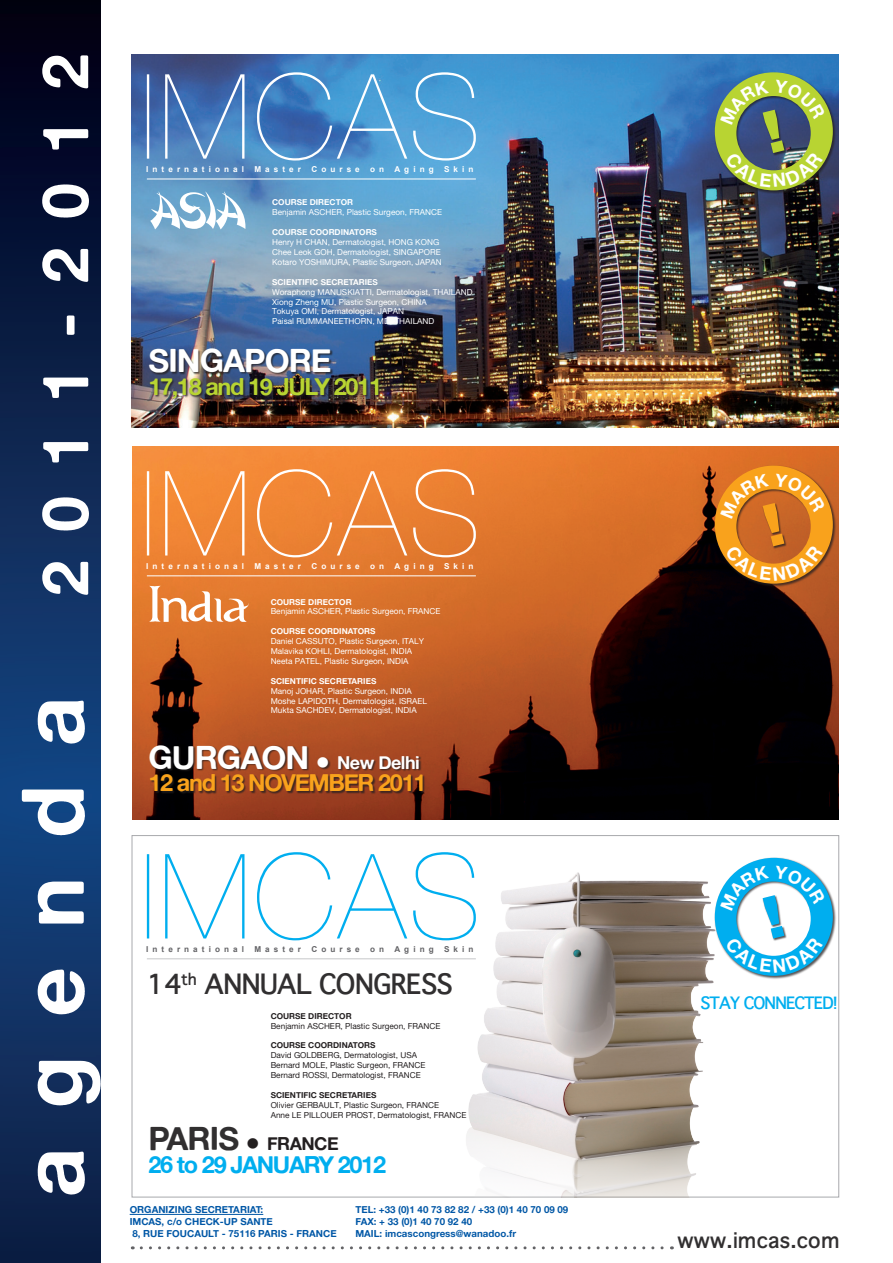
<style>
.page{position:relative;width:893px;height:1263px;background:#fff}
.page>*{position:absolute;margin:0;border:0;box-sizing:border-box;transform-origin:0 0}
.t1{font:64.5px "Alte Haas Grotesk Bold";letter-spacing:.445em;color:#fff}
.t2{font:52.5px "Visit Indonesia 2011";letter-spacing:-.03em;color:#fff}
.t3{font:52.5px "Shanghai";color:#fff}
.t4{font:32.1px "Alte Haas Grotesk Bold";letter-spacing:-.03em;color:#fff}
.t5{font:700 27px "Thonburi";letter-spacing:-.03em;color:#312f30}
.t6{font:23.55px "Alte Haas Grotesk Bold";letter-spacing:-.06em;color:#f9a21c}
.t7{font:23.55px "Alte Haas Grotesk Bold";letter-spacing:-.06em;color:#b8d432}
.t8{font:23.55px "Alte Haas Grotesk Bold";letter-spacing:-.06em;color:#00aeef}
.t9{font:700 21px "Thonburi";color:#312f30}
.t10{font:18px "Alte Haas Grotesk Bold";letter-spacing:-.03em;color:#fff}
.t11{font:18px "Alte Haas Grotesk Bold";letter-spacing:-.03em;color:#231f20}
.t12{font:700 16.5px "Thonburi";letter-spacing:-.06em;color:#00aeef}
.t13{font:9.75px "Alte Haas Grotesk Bold";color:#0157a6}
.t14{font:8.25px "Alte Haas Grotesk";color:#fff}
.t15{font:8.25px "Alte Haas Grotesk";color:#231f20}
.t16{font:8.25px "Alte Haas Grotesk Bold";color:#fff}
.t17{font:8.25px "Alte Haas Grotesk Bold";color:#231f20}
.t18{font:700 8.1px "Arial";letter-spacing:.5em;color:#fff}
.t19{font:700 8.1px "Arial";letter-spacing:.5em;color:#636366}
.s1{font-size:87px}
.s2{font-size:32.1px}
.s3{font-size:32.1px;color:#312f30}
</style>
<div class="page">
<img style="left:0;top:0;width:101px;height:1263px">
<img style="left:132px;top:54px;width:707px;height:374px">
<img style="left:132px;top:446px;width:707px;height:374px">
<div style="left:132px;top:835px;width:707px;height:362px;background:#fff;border:1px solid #a8a9ad"></div>
<div style="left:150px;top:348px;width:231px;height:53px;background:#231f20;opacity:.75"></div>
<svg style="left:147px;top:72px;width:329px;height:89px"></svg>
<hr style="left:147px;top:179px;width:329px;height:1px;background:#fff">
<svg style="left:141px;top:1246px;width:531px;height:3px"></svg>
<svg style="left:147px;top:469px;width:329px;height:88px"></svg>
<hr style="left:147px;top:576px;width:329px;height:1px;background:#fff">
<svg style="left:147px;top:852px;width:325px;height:88px"></svg>
<hr style="left:147px;top:958px;width:329px;height:1px;background:#c6c7c9">
<div style="left:150px;top:745px;width:276px;height:50px;background:#231f20;opacity:.75"></div>
<img style="left:452px;top:866px;width:272px;height:331px">
<div style="left:714px;top:465px;width:122px;height:122px;background:#231f20;opacity:.75"></div>
<div style="left:714px;top:72px;width:122px;height:122px;background:#231f20;opacity:.75"></div>
<div style="left:714px;top:857px;width:122px;height:122px;background:#231f20;opacity:.75"></div>
<hr style="left:130px;top:1214px;width:133px;height:1px;background:#0157a6">
<svg style="left:715px;top:466px;width:118px;height:118px"></svg>
<svg style="left:715px;top:72px;width:118px;height:118px"></svg>
<svg style="left:715px;top:858px;width:118px;height:118px"></svg>
<p class="t1" style="left:25px;top:1197px;width:1145px;rotate:-90deg"><span class="s1">agenda</span> 2011-2012</p>
<p class="t18" style="left:146px;top:164px;width:99px">International</p>
<p class="t18" style="left:254px;top:164px;width:48px">Master</p>
<p class="t18" style="left:311px;top:164px;width:50px">Course</p>
<p class="t18" style="left:370px;top:164px;width:65px">on Aging</p>
<p class="t18" style="left:444px;top:164px;width:31px">Skin</p>
<p class="t3" style="left:148px;top:179px;width:98px">ASIA</p>
<p class="t16" style="left:272px;top:197px;width:82px">COURSE DIRECTOR</p>
<p class="t14" style="left:272px;top:208px;width:171px">Benjamin ASCHER, Plastic Surgeon, FRANCE</p>
<p class="t16" style="left:272px;top:227px;width:106px">COURSE COORDINATORS</p>
<p class="t14" style="left:272px;top:237px;width:169px">Henry H CHAN, Dermatologist, HONG KONG</p>
<p class="t14" style="left:272px;top:247px;width:170px">Chee Leok GOH, Dermatologist, SINGAPORE</p>
<p class="t14" style="left:272px;top:257px;width:171px">Kotaro YOSHIMURA, Plastic Surgeon, JAPAN</p>
<p class="t16" style="left:272px;top:277px;width:107px">SCIENTIFIC SECRETARIES</p>
<p class="t14" style="left:272px;top:287px;width:202px">Woraphong MANUSKIATTI, Dermatologist, THAILAND</p>
<p class="t14" style="left:272px;top:297px;width:156px">Xiong Zheng MU, Plastic Surgeon, CHINA</p>
<p class="t14" style="left:272px;top:307px;width:133px">Tokuya OMI, Dermatologist, JAPAN</p>
<p class="t14" style="left:272px;top:316px;width:164px">Paisal RUMMANEETHORN, MD, THAILAND</p>
<p class="t4" style="left:148px;top:341px;width:185px">SINGAPORE</p>
<p class="t7" style="left:148px;top:372px;width:235px">17,18 and 19 JULY 2011</p>
<p class="t18" style="left:146px;top:561px;width:99px">International</p>
<p class="t18" style="left:254px;top:561px;width:48px">Master</p>
<p class="t18" style="left:311px;top:561px;width:50px">Course</p>
<p class="t18" style="left:370px;top:561px;width:65px">on Aging</p>
<p class="t18" style="left:444px;top:561px;width:31px">Skin</p>
<p class="t2" style="left:148px;top:575px;width:100px">India</p>
<p class="t16" style="left:271px;top:596px;width:82px">COURSE DIRECTOR</p>
<p class="t14" style="left:271px;top:606px;width:171px">Benjamin ASCHER, Plastic Surgeon, FRANCE</p>
<p class="t16" style="left:271px;top:626px;width:106px">COURSE COORDINATORS</p>
<p class="t14" style="left:271px;top:636px;width:155px">Daniel CASSUTO, Plastic Surgeon, ITALY</p>
<p class="t14" style="left:271px;top:646px;width:143px">Malavika KOHLI, Dermatologist, INDIA</p>
<p class="t14" style="left:271px;top:656px;width:139px">Neeta PATEL, Plastic Surgeon, INDIA</p>
<p class="t16" style="left:271px;top:676px;width:107px">SCIENTIFIC SECRETARIES</p>
<p class="t14" style="left:271px;top:686px;width:143px">Manoj JOHAR, Plastic Surgeon, INDIA</p>
<p class="t14" style="left:271px;top:696px;width:158px">Moshe LAPIDOTH, Dermatologist, ISRAEL</p>
<p class="t14" style="left:271px;top:705px;width:148px">Mukta SACHDEV, Dermatologist, INDIA</p>
<p class="t10" style="left:148px;top:751px;width:273px"><span class="s2">GURGAON</span> ● New Delhi</p>
<p class="t6" style="left:148px;top:768px;width:279px">12 and 13 NOVEMBER 2011</p>
<p class="t19" style="left:146px;top:943px;width:99px">International</p>
<p class="t19" style="left:254px;top:943px;width:48px">Master</p>
<p class="t19" style="left:311px;top:943px;width:50px">Course</p>
<p class="t19" style="left:370px;top:943px;width:65px">on Aging</p>
<p class="t19" style="left:444px;top:943px;width:31px">Skin</p>
<p class="t5" style="left:147px;top:962px;width:308px">14<sup>th</sup> ANNUAL CONGRESS</p>
<p class="t17" style="left:271px;top:1010px;width:82px">COURSE DIRECTOR</p>
<p class="t15" style="left:271px;top:1021px;width:171px">Benjamin ASCHER, Plastic Surgeon, FRANCE</p>
<p class="t17" style="left:271px;top:1040px;width:106px">COURSE COORDINATORS</p>
<p class="t15" style="left:271px;top:1050px;width:148px">David GOLDBERG, Dermatologist, USA</p>
<p class="t15" style="left:271px;top:1060px;width:156px">Bernard MOLE, Plastic Surgeon, FRANCE</p>
<p class="t15" style="left:271px;top:1070px;width:152px">Bernard ROSSI, Dermatologist, FRANCE</p>
<p class="t17" style="left:271px;top:1090px;width:107px">SCIENTIFIC SECRETARIES</p>
<p class="t15" style="left:271px;top:1100px;width:170px">Olivier GERBAULT, Plastic Surgeon, FRANCE</p>
<p class="t15" style="left:271px;top:1110px;width:197px">Anne LE PILLOUER PROST, Dermatologist, FRANCE</p>
<p class="t11" style="left:148px;top:1132px;width:192px"><span class="s3">PARIS</span> ● FRANCE</p>
<p class="t8" style="left:148px;top:1150px;width:239px">26 to 29 JANUARY 2012</p>
<p class="t13" style="left:130px;top:1204px;width:135px">ORGANIZING SECRETARIAT:</p>
<p class="t13" style="left:130px;top:1215px;width:145px">IMCAS, c/o CHECK-UP SANTE</p>
<p class="t13" style="left:132px;top:1227px;width:206px">8, RUE FOUCAULT - 75116 PARIS - FRANCE</p>
<p class="t13" style="left:355px;top:1204px;width:214px">TEL: +33 (0)1 40 73 82 82 / +33 (0)1 40 70 09 09</p>
<p class="t13" style="left:355px;top:1215px;width:118px">FAX: + 33 (0)1 40 70 92 40</p>
<p class="t13" style="left:355px;top:1227px;width:162px">MAIL: imcascongress@wanadoo.fr</p>
<p class="t12" style="left:701px;top:989px;width:139px">STAY CONNECTED!</p>
<p class="t9" style="left:677px;top:1222px;width:164px">www.imcas.com</p>
</div>
